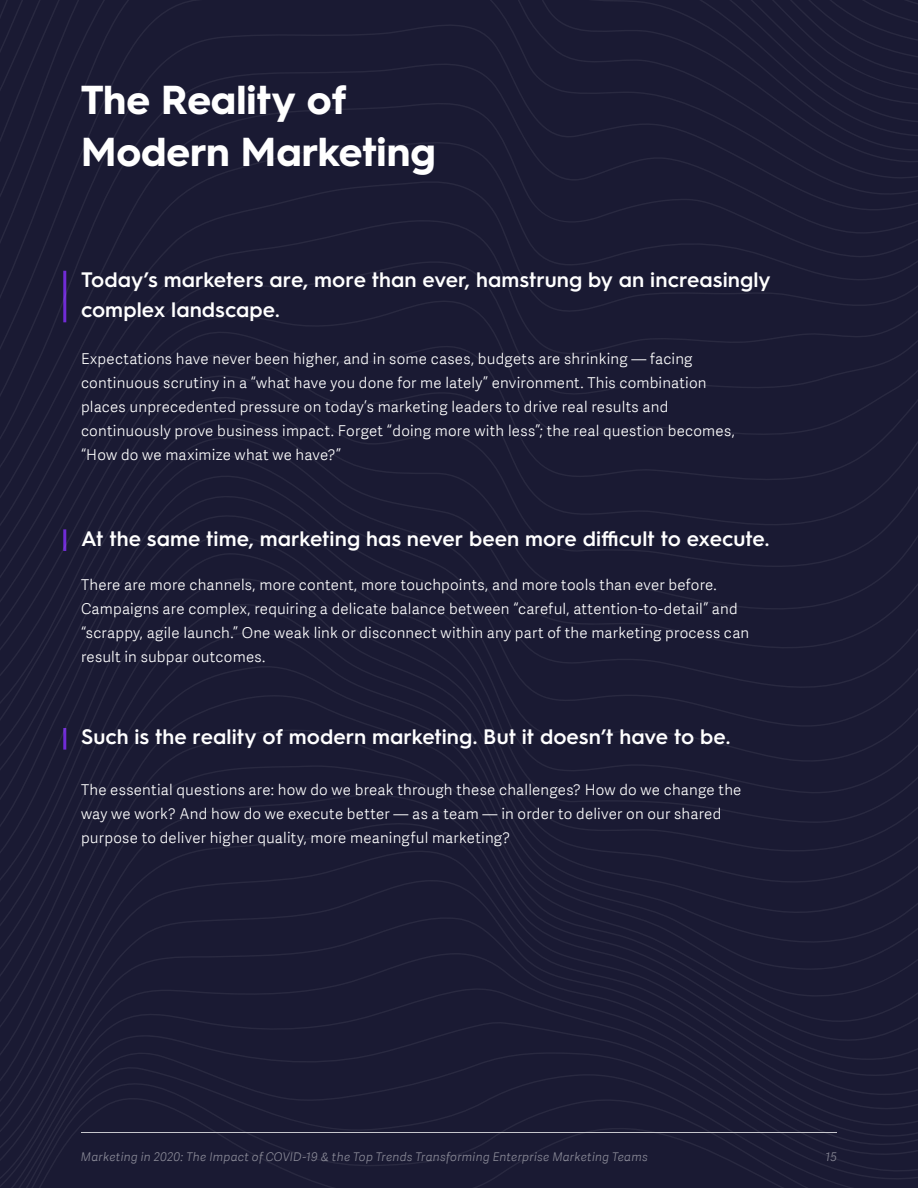
<style>
.page{position:relative;width:918px;height:1188px;background:#fff}
.page>*{position:absolute;margin:0;border:0;box-sizing:border-box;transform-origin:0 0}
.t1{font:700 40.5px/52.5px "Hurme Geometric Sans 3";color:#fff}
.t2{font:600 21px/30px "Hurme Geometric Sans 3";color:#fff}
.t3{font:300 15px/24px "Adelle Sans";letter-spacing:.015em;color:#fff}
.t4{font:italic 300 12px "Adelle Sans";letter-spacing:.02em;color:#8c8c99}
</style>
<div class="page">
<div style="left:0;top:1163px;width:918px;height:25px;background:#1a1a33"></div>
<div style="left:0;top:950px;width:918px;height:213px;background:#1a1a33"></div>
<div style="left:0;top:69px;width:918px;height:69px;background:#1a1a33"></div>
<div style="left:0;top:0;width:918px;height:69px;background:#1a1a33"></div>
<div style="left:0;top:138px;width:918px;height:40px;background:#1a1a33"></div>
<div style="left:0;top:869px;width:918px;height:81px;background:#1a1a33"></div>
<div style="left:0;top:178px;width:918px;height:286px;background:#1a1a33"></div>
<div style="left:0;top:464px;width:918px;height:405px;background:#1a1a33"></div>
<hr style="left:81px;top:1132px;width:756px;height:1px;background:#c6c6cc">
<h1 class="t1" style="left:81px;top:71px;width:356px">The Reality of<br>Modern Marketing</h1>
<h2 class="t2" style="left:81px;top:263px;width:691px">Today’s marketers are, more than ever, hamstrung by an increasingly complex landscape.</h2>
<p class="t3" style="left:81px;top:347px;width:655px">Expectations have never been higher, and in some cases, budgets are shrinking — facing continuous scrutiny in a “what have you done for me lately” environment. This combination places unprecedented pressure on today’s marketing leaders to drive real results and continuously prove business impact. Forget “doing more with less”; the real question becomes, “How do we maximize what we have?”</p>
<h2 class="t2" style="left:81px;top:522px;width:690px">At the same time, marketing has never been more difficult to execute.</h2>
<p class="t3" style="left:81px;top:573px;width:670px">There are more channels, more content, more touchpoints, and more tools than ever before.<br>Campaigns are complex, requiring a delicate balance between “careful, attention-to-detail” and “scrappy, agile launch.” One weak link or disconnect within any part of the marketing process can result in subpar outcomes.</p>
<h2 class="t2" style="left:81px;top:720px;width:651px">Such is the reality of modern marketing. But it doesn’t have to be.</h2>
<p class="t3" style="left:81px;top:778px;width:662px">The essential questions are: how do we break through these challenges? How do we change the way we work? And how do we execute better — as a team — in order to deliver on our shared purpose to deliver higher quality, more meaningful marketing?</p>
<p class="t4" style="left:81px;top:1150px;width:568px">Marketing in 2020: The Impact of COVID-19 &amp; the Top Trends Transforming Enterprise Marketing Teams</p>
<p class="t4" style="left:826px;top:1150px;width:13px">15</p>
</div>
